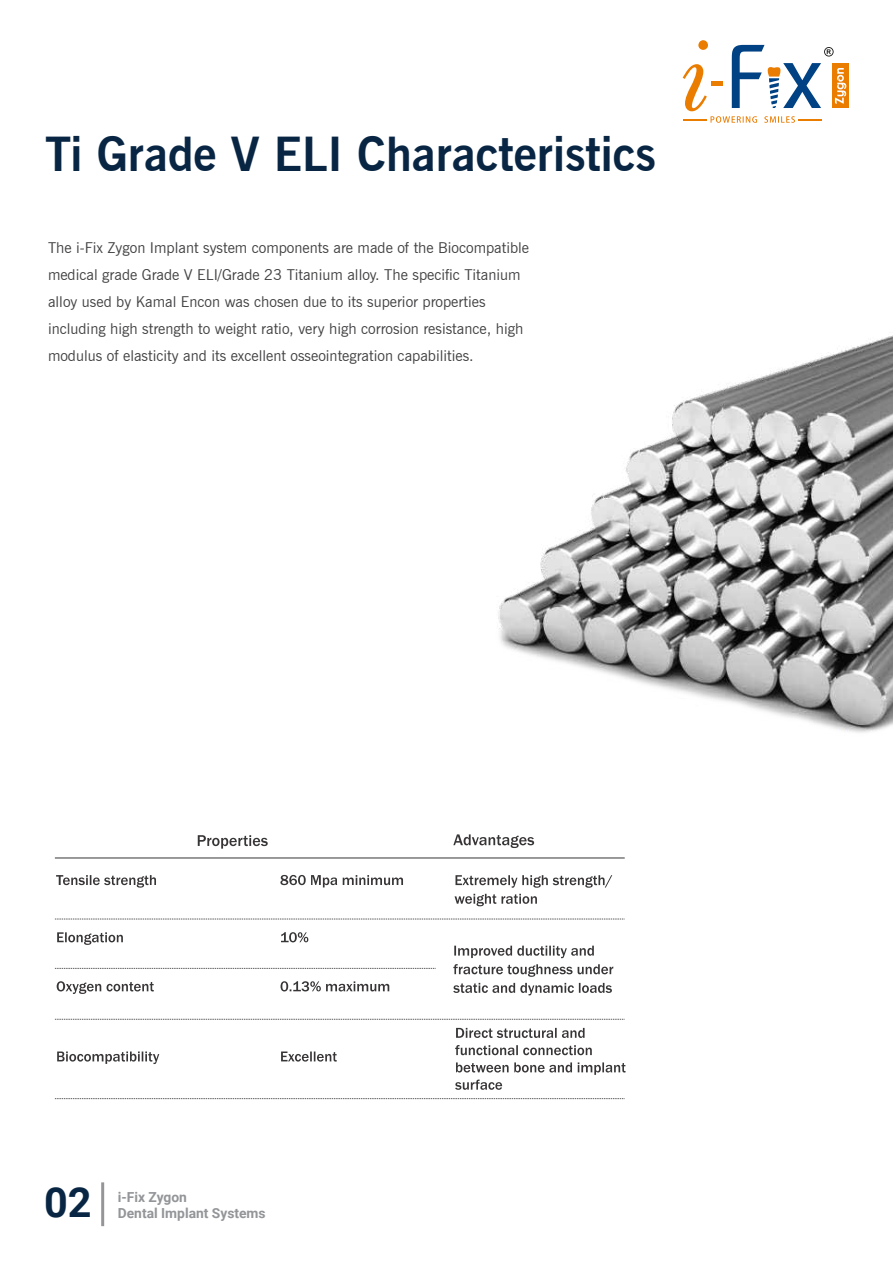
<style>
.page{position:relative;width:893px;height:1263px;background:#fff}
.page>*{position:absolute;margin:0;border:0;box-sizing:border-box;transform-origin:0 0}
.t1{font:700 46.8px "News Gothic BT";color:#082644}
.t2{font:700 41.4px "Roboto";color:#082644}
.t3{font:15px/27px "News Gothic BT";color:#414042}
.t4{font:700 13.8px/16.6px "Roboto";color:#939598}
</style>
<div class="page">
<img style="left:498px;top:335px;width:395px;height:398px">
<svg style="left:198px;top:835px;width:70px;height:14px"></svg>
<svg style="left:453px;top:834px;width:81px;height:14px"></svg>
<svg style="left:56px;top:875px;width:100px;height:13px"></svg>
<svg style="left:57px;top:932px;width:66px;height:13px"></svg>
<svg style="left:57px;top:981px;width:97px;height:13px"></svg>
<svg style="left:57px;top:1051px;width:102px;height:13px"></svg>
<svg style="left:280px;top:875px;width:123px;height:12px"></svg>
<svg style="left:281px;top:932px;width:27px;height:10px"></svg>
<svg style="left:281px;top:981px;width:108px;height:10px"></svg>
<svg style="left:281px;top:1051px;width:56px;height:10px"></svg>
<svg style="left:455px;top:875px;width:157px;height:31px"></svg>
<svg style="left:453px;top:946px;width:160px;height:49px"></svg>
<svg style="left:455px;top:1028px;width:171px;height:62px"></svg>
<hr style="left:55px;top:858px;width:570px;height:1px;background:#383536">
<svg style="left:55px;top:919px;width:570px;height:1px"></svg>
<svg style="left:55px;top:1019px;width:570px;height:1px"></svg>
<svg style="left:55px;top:1098px;width:570px;height:1px"></svg>
<svg style="left:55px;top:968px;width:381px;height:1px"></svg>
<hr style="left:101px;top:1182px;width:3px;height:44px;background:#939598">
<div style="left:832px;top:63px;width:17px;height:45px;background:#ea7c00"></div>
<svg style="left:683px;top:40px;width:163px;height:83px"></svg>
<h1 class="t1" style="left:45px;top:126px;width:612px">Ti Grade V ELI Characteristics</h1>
<p class="t3" style="left:48px;top:234px;width:483px">The i-Fix Zygon Implant system components are made of the Biocompatible medical grade Grade V ELI/Grade 23 Titanium alloy. The specific Titanium alloy used by Kamal Encon was chosen due to its superior properties including high strength to weight ratio, very high corrosion resistance, high modulus of elasticity and its excellent osseointegration capabilities.</p>
<h2 class="t2" style="left:44px;top:1173px;width:49px">02</h2>
<p class="t4" style="left:118px;top:1188px;width:149px">i-Fix Zygon<br>Dental Implant Systems</p>
</div>
